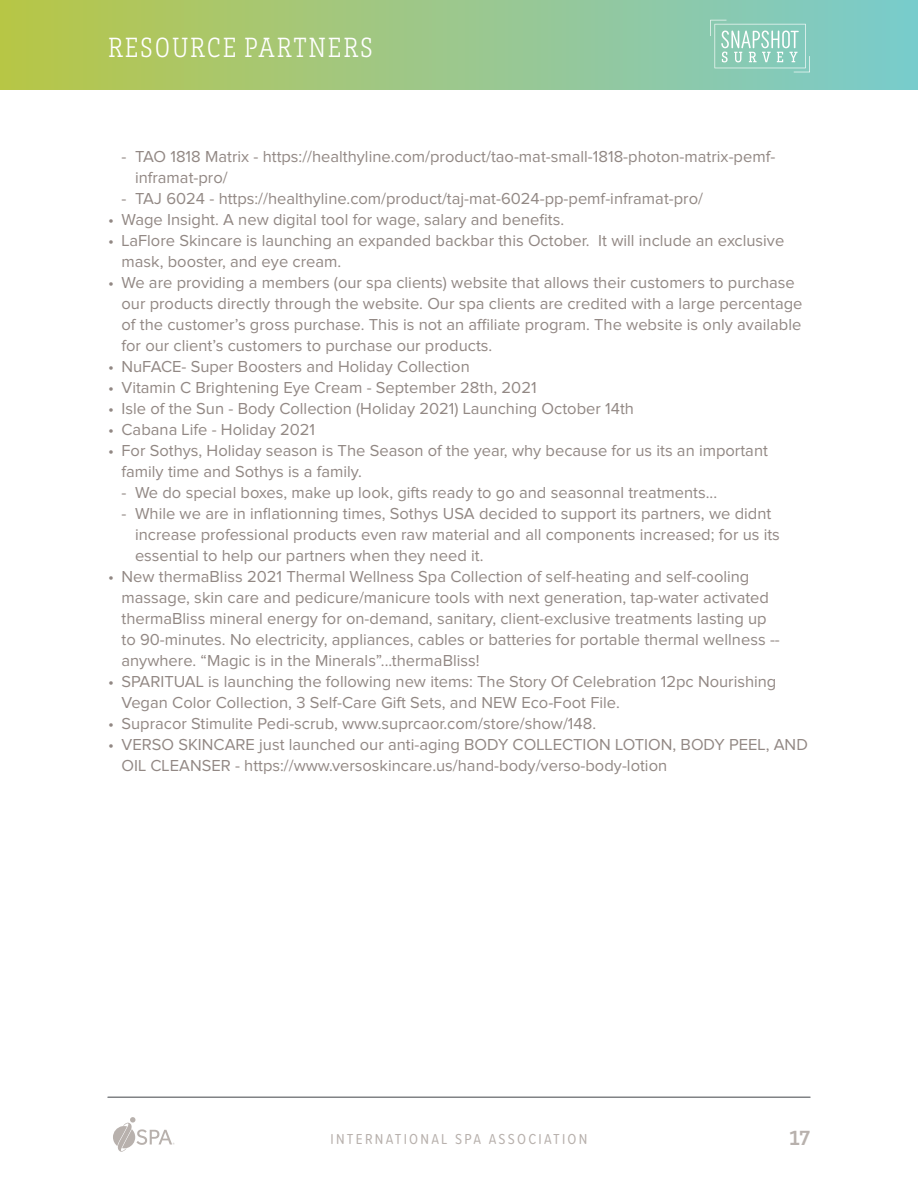
<style>
.page{position:relative;width:918px;height:1188px;background:#fff}
.page>*{position:absolute;margin:0;border:0;box-sizing:border-box;transform-origin:0 0}
.t1{font:300 condensed 28.5px "Brix Slab";letter-spacing:.065em;color:#fff}
.t2{font:700 21px "Brix Slab";color:#b8b1ad}
.t3{font:16.5px/21px "Proxima Nova";color:#928884}
.t4{font:15px "Proxima Soft Cond";letter-spacing:.15em;color:#b8b1ad}
</style>
<div class="page">
<svg style="left:113px;top:1117px;width:62px;height:35px"></svg>
<div style="left:0;top:0;width:918px;height:90px;background:linear-gradient(to right,#b9c549,#7ccbce)"></div>
<svg style="left:710px;top:20px;width:100px;height:52px;background:#99d2c1"></svg>
<hr style="left:108px;top:1096px;width:702px;height:2px;background:#808285">
<h1 class="t1" style="left:108px;top:29px;width:266px">RESOURCE PARTNERS</h1>
<p class="t3" style="left:135px;top:146px;width:642px;text-indent:-14px">- TAO 1818 Matrix - https://healthyline.com/product/tao-mat-small-1818-photon-matrix-pemf&shy;inframat-pro/</p>
<p class="t3" style="left:122px;top:188px;width:583px">- TAJ 6024 - https://healthyline.com/product/taj-mat-6024-pp-pemf-inframat-pro/</p>
<p class="t3" style="left:108px;top:209px;width:458px">• Wage Insight. A new digital tool for wage, salary and benefits.</p>
<p class="t3" style="left:122px;top:230px;width:664px;text-indent:-14px">• LaFlore Skincare is launching an expanded backbar this October. It will include an exclusive mask, booster, and eye cream.</p>
<p class="t3" style="left:122px;top:272px;width:682px;text-indent:-14px">• We are providing a members (our spa clients) website that allows their customers to purchase our products directly through the website. Our spa clients are credited with a large percentage of the customer’s gross purchase. This is not an affiliate program. The website is only available for our client’s customers to purchase our products.</p>
<p class="t3" style="left:108px;top:356px;width:363px">• NuFACE- Super Boosters and Holiday Collection</p>
<p class="t3" style="left:108px;top:377px;width:430px">• Vitamin C Brightening Eye Cream - September 28th, 2021</p>
<p class="t3" style="left:108px;top:398px;width:527px">• Isle of the Sun - Body Collection (Holiday 2021) Launching October 14th</p>
<p class="t3" style="left:108px;top:419px;width:209px">• Cabana Life - Holiday 2021</p>
<p class="t3" style="left:122px;top:440px;width:648px;text-indent:-14px">• For Sothys, Holiday season is The Season of the year, why because for us its an important family time and Sothys is a family.</p>
<p class="t3" style="left:122px;top:482px;width:597px">- We do special boxes, make up look, gifts ready to go and seasonnal treatments...</p>
<p class="t3" style="left:135px;top:503px;width:647px;text-indent:-14px">- While we are in inflationning times, Sothys USA decided to support its partners, we didnt increase professional products even raw material and all components increased; for us its essential to help our partners when they need it.</p>
<p class="t3" style="left:122px;top:566px;width:660px;text-indent:-14px">• New thermaBliss 2021 Thermal Wellness Spa Collection of self-heating and self-cooling massage, skin care and pedicure/manicure tools with next generation, tap-water activated thermaBliss mineral energy for on-demand, sanitary, client-exclusive treatments lasting up to 90-minutes. No electricity, appliances, cables or batteries for portable thermal wellness -- anywhere. “Magic is in the Minerals”...thermaBliss!</p>
<p class="t3" style="left:122px;top:671px;width:656px;text-indent:-14px">• SPARITUAL is launching the following new items: The Story Of Celebration 12pc Nourishing<br>Vegan Color Collection, 3 Self-Care Gift Sets, and NEW Eco-Foot File.</p>
<p class="t3" style="left:108px;top:713px;width:490px">• Supracor Stimulite Pedi-scrub, www.suprcaor.com/store/show/148.</p>
<p class="t3" style="left:122px;top:734px;width:688px;text-indent:-14px">• VERSO SKINCARE just launched our anti-aging BODY COLLECTION LOTION, BODY PEEL, AND<br>OIL CLEANSER - https://www.versoskincare.us/hand-body/verso-body-lotion</p>
<p class="t4" style="left:331px;top:1128px;width:258px">INTERNATIONAL SPA ASSOCIATION</p>
<p class="t2" style="left:790px;top:1124px;width:22px">17</p>
</div>
